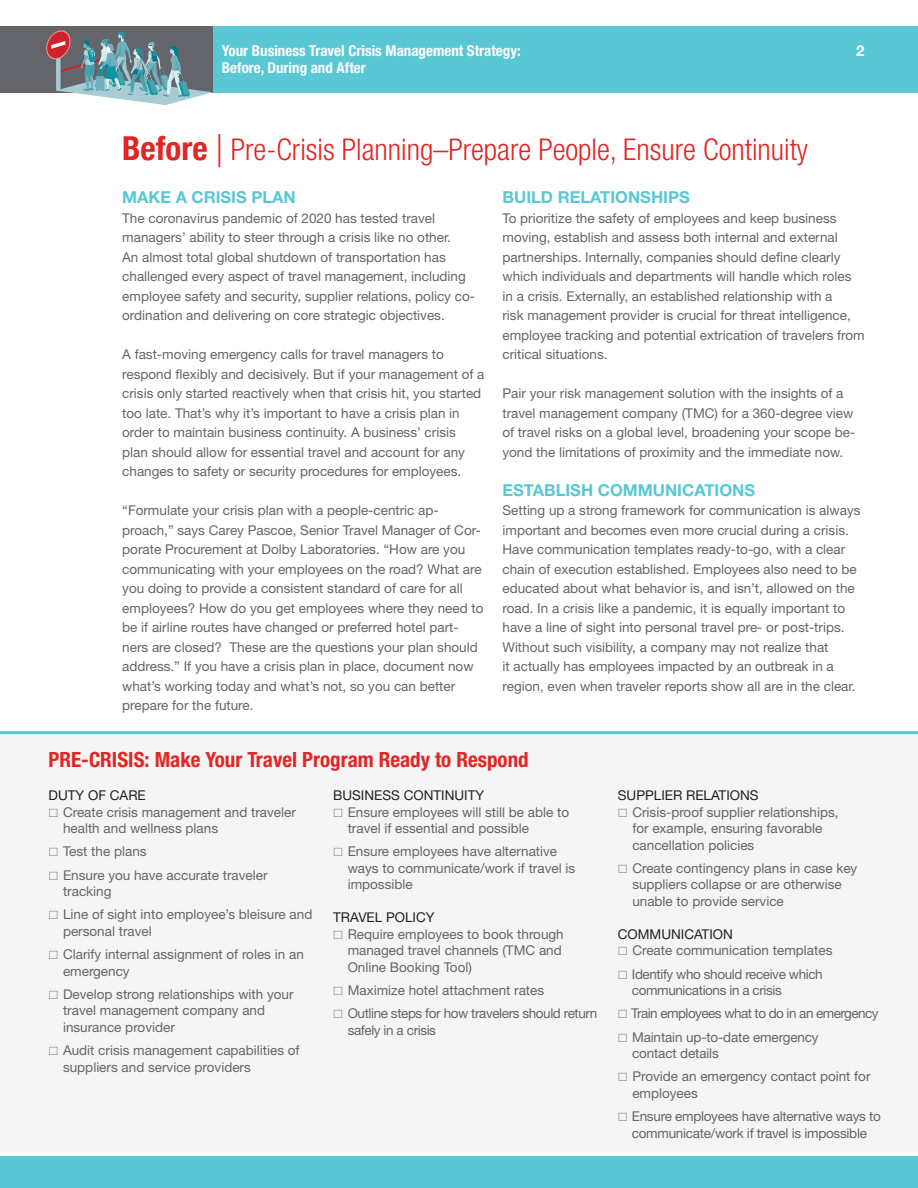
<style>
.page{position:relative;width:918px;height:1188px;background:#fff}
.page>*{position:absolute;margin:0;border:0;box-sizing:border-box;transform-origin:0 0}
.t1{font:300 condensed 30px "Helvetica Neue LT Std";color:#e22525}
.t2{font:700 condensed 21px "Helvetica Neue LT Std";color:#e22525}
.t3{font:700 16.5px "Helvetica Neue LT Std";color:#5ac7d4}
.t4{font:700 condensed 15px/16.5px "Helvetica Neue LT Std";color:#fff}
.t5{font:700 15px "Helvetica Neue LT Std";color:#fff}
.t6{font:13.5px/19.5px "Helvetica Neue LT Std";color:#64656a}
.t7{font:13.5px/16.5px "Helvetica Neue LT Std";letter-spacing:-.03em;color:#64656a}
.t8{font:13.5px/16.5px "Helvetica Neue LT Std";letter-spacing:-.02em;color:#64656a;text-align:center}
.t9{font:13.5px "Helvetica Neue LT Std";color:#231f20}
.t10{font:13.5px "Helvetica Neue LT Std";letter-spacing:-.04em;color:#64656a}
.s1{font-family:"Helvetica Neue";font-weight:700;font-size:33px}
.s2{font-stretch:normal;font-size:33px}
</style>
<div class="page">
<div style="left:0;top:731px;width:918px;height:420px;background:#f4f5f4"></div>
<div style="left:0;top:26px;width:918px;height:67px;background:#5ac7d4"></div>
<div style="left:0;top:26px;width:213px;height:67px;background:#64656a"></div>
<div style="left:0;top:1157px;width:918px;height:31px;background:#5ac7d4"></div>
<hr style="left:0;top:731px;width:918px;height:3px;background:#5ac7d4">
<svg style="left:46px;top:30px;width:167px;height:75px"></svg>
<p class="t4" style="left:222px;top:43px;width:300px">Your Business Travel Crisis Management Strategy:<br>Before, During and After</p>
<p class="t5" style="left:856px;top:42px;width:10px">2</p>
<p class="t1" style="left:122px;top:132px;width:687px"><span class="s1">Before</span> <span class="s2">|</span> Pre-Crisis Planning–Prepare People, Ensure Continuity</p>
<p class="t3" style="left:122px;top:187px;width:175px">MAKE A CRISIS PLAN</p>
<p class="t6" style="left:122px;top:208px;width:354px">The coronavirus pandemic of 2020 has tested travel managers’ ability to steer through a crisis like no other.<br>An almost total global shutdown of transportation has challenged every aspect of travel management, including employee safety and security, supplier relations, policy co&shy;ordination and delivering on core strategic objectives.</p>
<p class="t6" style="left:122px;top:344px;width:364px">A fast-moving emergency calls for travel managers to respond flexibly and decisively. But if your management of a crisis only started reactively when that crisis hit, you started too late. That’s why it’s important to have a crisis plan in order to maintain business continuity. A business’ crisis plan should allow for essential travel and account for any changes to safety or security procedures for employees.</p>
<p class="t6" style="left:122px;top:500px;width:363px">“Formulate your crisis plan with a people-centric ap&shy;proach,” says Carey Pascoe, Senior Travel Manager of Cor&shy;porate Procurement at Dolby Laboratories. “How are you communicating with your employees on the road? What are you doing to provide a consistent standard of care for all employees? How do you get employees where they need to be if airline routes have changed or preferred hotel part&shy;ners are closed? These are the questions your plan should address.” If you have a crisis plan in place, document now what’s working today and what’s not, so you can better prepare for the future.</p>
<p class="t3" style="left:502px;top:187px;width:189px">BUILD RELATIONSHIPS</p>
<p class="t6" style="left:502px;top:208px;width:364px">To prioritize the safety of employees and keep business moving, establish and assess both internal and external partnerships. Internally, companies should define clearly which individuals and departments will handle which roles in a crisis. Externally, an established relationship with a<br>risk management provider is crucial for threat intelligence, employee tracking and potential extrication of travelers from critical situations.</p>
<p class="t6" style="left:502px;top:383px;width:354px">Pair your risk management solution with the insights of a travel management company (TMC) for a 360-degree view of travel risks on a global level, broadening your scope be&shy;yond the limitations of proximity and the immediate now.</p>
<p class="t3" style="left:502px;top:480px;width:254px">ESTABLISH COMMUNICATIONS</p>
<p class="t6" style="left:502px;top:500px;width:360px">Setting up a strong framework for communication is always important and becomes even more crucial during a crisis.<br>Have communication templates ready-to-go, with a clear chain of execution established. Employees also need to be educated about what behavior is, and isn’t, allowed on the road. In a crisis like a pandemic, it is equally important to have a line of sight into personal travel pre- or post-trips.<br>Without such visibility, a company may not realize that<br>it actually has employees impacted by an outbreak in a region, even when traveler reports show all are in the clear.</p>
<p class="t2" style="left:49px;top:747px;width:482px">PRE-CRISIS: Make Your Travel Program Ready to Respond</p>
<p class="t9" style="left:49px;top:787px;width:99px">DUTY OF CARE</p>
<p class="t6" style="left:63px;top:803px;width:234px;line-height:16.5px;text-indent:-14px">⎕ Create crisis management and traveler health and wellness plans</p>
<p class="t6" style="left:49px;top:842px;width:99px">⎕ Test the plans</p>
<p class="t6" style="left:63px;top:866px;width:206px;line-height:16.5px;text-indent:-14px">⎕ Ensure you have accurate traveler tracking</p>
<p class="t6" style="left:63px;top:906px;width:251px;line-height:16.5px;text-indent:-14px">⎕ Line of sight into employee’s bleisure and personal travel</p>
<p class="t6" style="left:63px;top:946px;width:242px;line-height:16.5px;text-indent:-14px">⎕ Clarify internal assignment of roles in an emergency</p>
<p class="t6" style="left:63px;top:986px;width:232px;line-height:16.5px;text-indent:-14px">⎕ Develop strong relationships with your travel management company and insurance provider</p>
<p class="t6" style="left:63px;top:1042px;width:238px;line-height:16.5px;text-indent:-14px">⎕ Audit crisis management capabilities of suppliers and service providers</p>
<p class="t9" style="left:333px;top:787px;width:152px">BUSINESS CONTINUITY</p>
<p class="t6" style="left:348px;top:803px;width:223px;line-height:16.5px;text-indent:-14px">⎕ Ensure employees will still be able to travel if essential and possible</p>
<p class="t6" style="left:348px;top:843px;width:229px;line-height:16.5px;text-indent:-14px">⎕ Ensure employees have alternative ways to communicate/work if travel is impossible</p>
<p class="t9" style="left:333px;top:910px;width:103px">TRAVEL POLICY</p>
<p class="t6" style="left:348px;top:926px;width:218px;line-height:16.5px;text-indent:-14px">⎕ Require employees to book through managed travel channels (TMC and<br>Online Booking Tool)</p>
<p class="t6" style="left:333px;top:980px;width:213px">⎕ Maximize hotel attachment rates</p>
<p class="t7" style="left:348px;top:1005px;width:251px;text-indent:-14px">⎕ Outline steps for how travelers should return safely in a crisis</p>
<p class="t9" style="left:618px;top:787px;width:142px">SUPPLIER RELATIONS</p>
<p class="t6" style="left:632px;top:803px;width:208px;line-height:16.5px;text-indent:-14px">⎕ Crisis-proof supplier relationships, for example, ensuring favorable cancellation policies</p>
<p class="t6" style="left:632px;top:860px;width:227px;line-height:16.5px;text-indent:-14px">⎕ Create contingency plans in case key suppliers collapse or are otherwise unable to provide service</p>
<p class="t9" style="left:618px;top:926px;width:117px">COMMUNICATION</p>
<p class="t6" style="left:618px;top:941px;width:216px">⎕ Create communication templates</p>
<p class="t7" style="left:632px;top:965px;width:192px;text-indent:-14px">⎕ Identify who should receive which communications in a crisis</p>
<p class="t10" style="left:618px;top:1006px;width:262px">⎕ Train employees what to do in an emergency</p>
<p class="t6" style="left:632px;top:1028px;width:188px;line-height:16.5px;text-indent:-14px">⎕ Maintain up-to-date emergency contact details</p>
<p class="t6" style="left:632px;top:1068px;width:240px;line-height:16.5px;text-indent:-14px">⎕ Provide an emergency contact point for employees</p>
<p class="t8" style="left:618px;top:1108px;width:265px">⎕ Ensure employees have alternative ways to communicate/work if travel is impossible</p>
</div>
